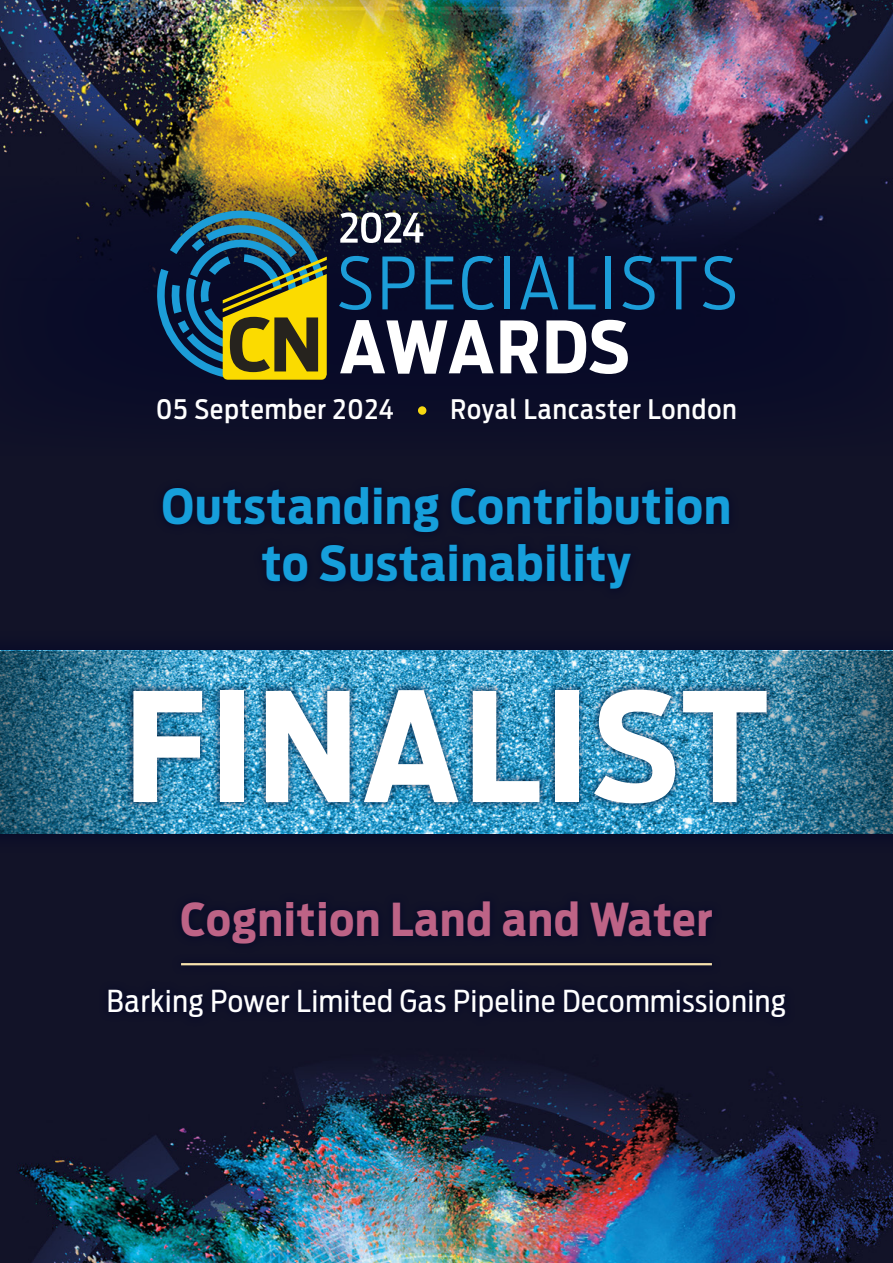
<style>
.page{position:relative;width:893px;height:1263px;background:#fff}
.page>*{position:absolute;margin:0;border:0;box-sizing:border-box;transform-origin:0 0}
.t1{font:700 150px "Antenna Cond";letter-spacing:.025em;color:#fff}
.t2{font:700 48px/57px "Antenna Cond";letter-spacing:.025em;color:#169fdb;text-align:center}
.t3{font:700 45px "Antenna Cond";letter-spacing:.025em;color:#bd6386}
.t4{font:30px "Antenna Cond";letter-spacing:.025em;color:#fff}
.t5{font:500 26.7px "Antenna Cond";letter-spacing:.04em;color:#fff}
</style>
<div class="page">
<img style="left:0;top:0;width:893px;height:1263px">
<svg style="left:0;top:177px;width:893px;height:279px;background:#121329"></svg>
<div style="left:0;top:630px;width:893px;height:223px;background:#0f1028"></div>
<img style="left:185px;top:651px;width:523px;height:182px">
<img style="left:708px;top:651px;width:185px;height:182px">
<img style="left:0;top:651px;width:185px;height:182px">
<div style="left:124px;top:681px;width:651px;height:131px;background:#050828;opacity:.5"></div>
<div style="left:99px;top:892px;width:696px;height:135px;background:#101128"></div>
<hr style="left:181px;top:963px;width:531px;height:2px;background:#f7e2ad">
<div style="left:153px;top:478px;width:585px;height:121px;background:#0f1128"></div>
<svg style="left:340px;top:320px;width:154px;height:54px"></svg>
<svg style="left:500px;top:320px;width:38px;height:53px"></svg>
<svg style="left:546px;top:320px;width:82px;height:54px"></svg>
<svg style="left:157px;top:210px;width:170px;height:170px;background:#4d6243"></svg>
<svg style="left:339px;top:256px;width:32px;height:54px;background:#0d385f"></svg>
<svg style="left:382px;top:256px;width:33px;height:53px;background:#0e3d65"></svg>
<svg style="left:425px;top:256px;width:28px;height:53px"></svg>
<svg style="left:462px;top:256px;width:32px;height:54px;background:#0d3359"></svg>
<div style="left:504px;top:256px;width:6px;height:53px;background:#1c9dd8"></div>
<svg style="left:520px;top:256px;width:38px;height:53px;background:#0e385e"></svg>
<svg style="left:568px;top:256px;width:28px;height:53px"></svg>
<div style="left:606px;top:256px;width:5px;height:53px;background:#1c9dd8"></div>
<svg style="left:622px;top:256px;width:33px;height:54px;background:#0e375e"></svg>
<svg style="left:661px;top:256px;width:35px;height:53px;background:#0c2c50"></svg>
<svg style="left:703px;top:256px;width:32px;height:54px;background:#0e385f"></svg>
<svg style="left:340px;top:212px;width:83px;height:31px"></svg>
<div style="left:418px;top:406px;width:8px;height:9px;background:#f7d811;border-radius:50%"></div>
<p class="t5" style="left:156px;top:393px;width:239px">05 September 2024</p>
<p class="t5" style="left:451px;top:393px;width:288px">Royal Lancaster London</p>
<h2 class="t2" style="left:162px;top:478px;width:571px">Outstanding Contribution to Sustainability</h2>
<h1 class="t1" style="left:125px;top:658px;width:645px">FINALIST</h1>
<h3 class="t3" style="left:180px;top:893px;width:533px">Cognition Land and Water</h3>
<p class="t4" style="left:107px;top:983px;width:681px">Barking Power Limited Gas Pipeline Decommissioning</p>
</div>
